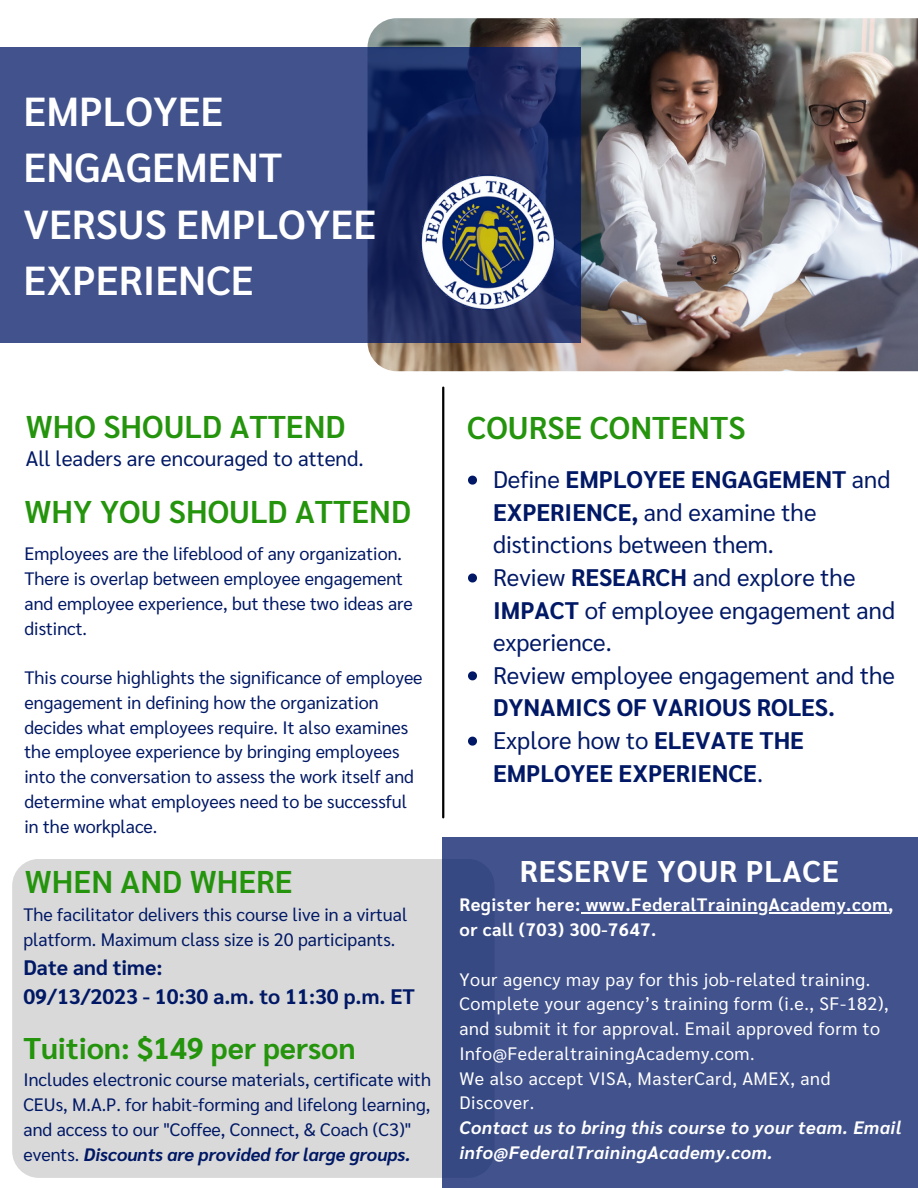
<style>
.page{position:relative;width:918px;height:1188px;background:#fff}
.page>*{position:absolute;margin:0;border:0;box-sizing:border-box;transform-origin:0 0}
.t1{font:600 40.5px/56.2px "Sarabun";color:#fff}
.t2{font:600 31.5px "Sarabun";color:#25940d}
.t3{font:700 30px "Sarabun";color:#25940d}
.t4{font:700 30px "Sarabun";letter-spacing:.03em;color:#fff}
.t5{font:24px/32.7px "Sarabun";color:#001865}
.t6{font:700 24px/32.7px "Sarabun";color:#001865}
.t7{font:700 21px "Sarabun";color:#001865}
.t8{font:21px "Sarabun";color:#001865}
.t9{font:18px/24.8px "Sarabun";color:#001865}
.t10{font:18px/24.8px "Sarabun";letter-spacing:.03em;color:#fff}
.t11{font:italic 700 18px/24.8px "Sarabun";letter-spacing:.03em;color:#fff}
.t12{font:700 18px/24.8px "Sarabun";letter-spacing:.03em;color:#fff}
.s1{font-weight:700}
.s2{font-weight:400}
.s3{font-weight:700;font-style:italic}
</style>
<div class="page">
<div style="left:12px;top:859px;width:483px;height:319px;background:#d9d9d9;border-radius:27px"></div>
<div style="left:442px;top:837px;width:476px;height:351px;background:#41528c"></div>
<img style="left:368px;top:18px;width:550px;height:353px">
<svg style="left:0;top:47px;width:580px;height:295px;fill:#41528c"></svg>
<hr style="left:442px;top:388px;width:2px;height:429px;background:#000">
<img style="left:418px;top:173px;width:140px;height:139px">
<svg style="left:468px;top:476px;width:9px;height:9px"></svg>
<svg style="left:468px;top:574px;width:9px;height:9px"></svg>
<svg style="left:468px;top:671px;width:9px;height:9px"></svg>
<svg style="left:468px;top:737px;width:9px;height:9px"></svg>
<hr style="left:581px;top:913px;width:307px;height:1px;background:#fff">
<p class="t1" style="left:23px;top:81px;width:354px">EMPLOYEE<br>ENGAGEMENT<br>VERSUS EMPLOYEE<br>EXPERIENCE</p>
<p class="t2" style="left:26px;top:405px;width:321px">WHO SHOULD ATTEND</p>
<p class="t8" style="left:26px;top:443px;width:339px">All leaders are encouraged to attend.</p>
<p class="t2" style="left:25px;top:489px;width:388px">WHY YOU SHOULD ATTEND</p>
<p class="t9" style="left:25px;top:540px;width:390px">Employees are the lifeblood of any organization.<br>There is overlap between employee engagement and employee experience, but these two ideas are distinct.</p>
<p class="t9" style="left:25px;top:664px;width:400px">This course highlights the significance of employee engagement in defining how the organization decides what employees require. It also examines the employee experience by bringing employees into the conversation to assess the work itself and determine what employees need to be successful in the workplace.</p>
<p class="t2" style="left:467px;top:405px;width:280px">COURSE CONTENTS</p>
<p class="t5" style="left:493px;top:462px;width:399px">Define <span class="s1">EMPLOYEE ENGAGEMENT</span> and<br><span class="s1">EXPERIENCE,</span> and examine the distinctions between them.</p>
<p class="t5" style="left:493px;top:559px;width:404px">Review <span class="s1">RESEARCH</span> and explore the<br><span class="s1">IMPACT</span> of employee engagement and experience.</p>
<p class="t5" style="left:493px;top:657px;width:403px">Review employee engagement and the<br><span class="s1">DYNAMICS OF VARIOUS ROLES.</span></p>
<p class="t6" style="left:493px;top:723px;width:312px"><span class="s2">Explore how to</span> ELEVATE THE<br>EMPLOYEE EXPERIENCE<span class="s2">.</span></p>
<p class="t2" style="left:25px;top:859px;width:269px">WHEN AND WHERE</p>
<p class="t4" style="left:520px;top:850px;width:321px">RESERVE YOUR PLACE</p>
<p class="t12" style="left:459px;top:891px;width:435px">Register here: www.FederalTrainingAcademy.com, or call (703) 300-7647.</p>
<p class="t10" style="left:459px;top:966px;width:431px">Your agency may pay for this job-related training.<br>Complete your agency’s training form (i.e., SF-182), and submit it for approval. Email approved form to Info@FederaltrainingAcademy.com.</p>
<p class="t10" style="left:459px;top:1065px;width:372px">We also accept VISA, MasterCard, AMEX, and<br>Discover.</p>
<p class="t11" style="left:459px;top:1114px;width:444px">Contact us to bring this course to your team. Email info@FederalTrainingAcademy.com.</p>
<p class="t9" style="left:23px;top:901px;width:385px">The facilitator delivers this course live in a virtual platform. Maximum class size is 20 participants.</p>
<p class="t7" style="left:23px;top:952px;width:141px">Date and time:</p>
<p class="t7" style="left:23px;top:981px;width:393px">09/13/2023 - 10:30 a.m. to 11:30 p.m. ET</p>
<p class="t3" style="left:23px;top:1027px;width:334px">Tuition: $149 per person</p>
<p class="t9" style="left:23px;top:1066px;width:409px">Includes electronic course materials, certificate with CEUs, M.A.P. for habit-forming and lifelong learning, and access to our "Coffee, Connect, &amp; Coach (C3)" events. <span class="s3">Discounts are provided for large groups.</span></p>
</div>
